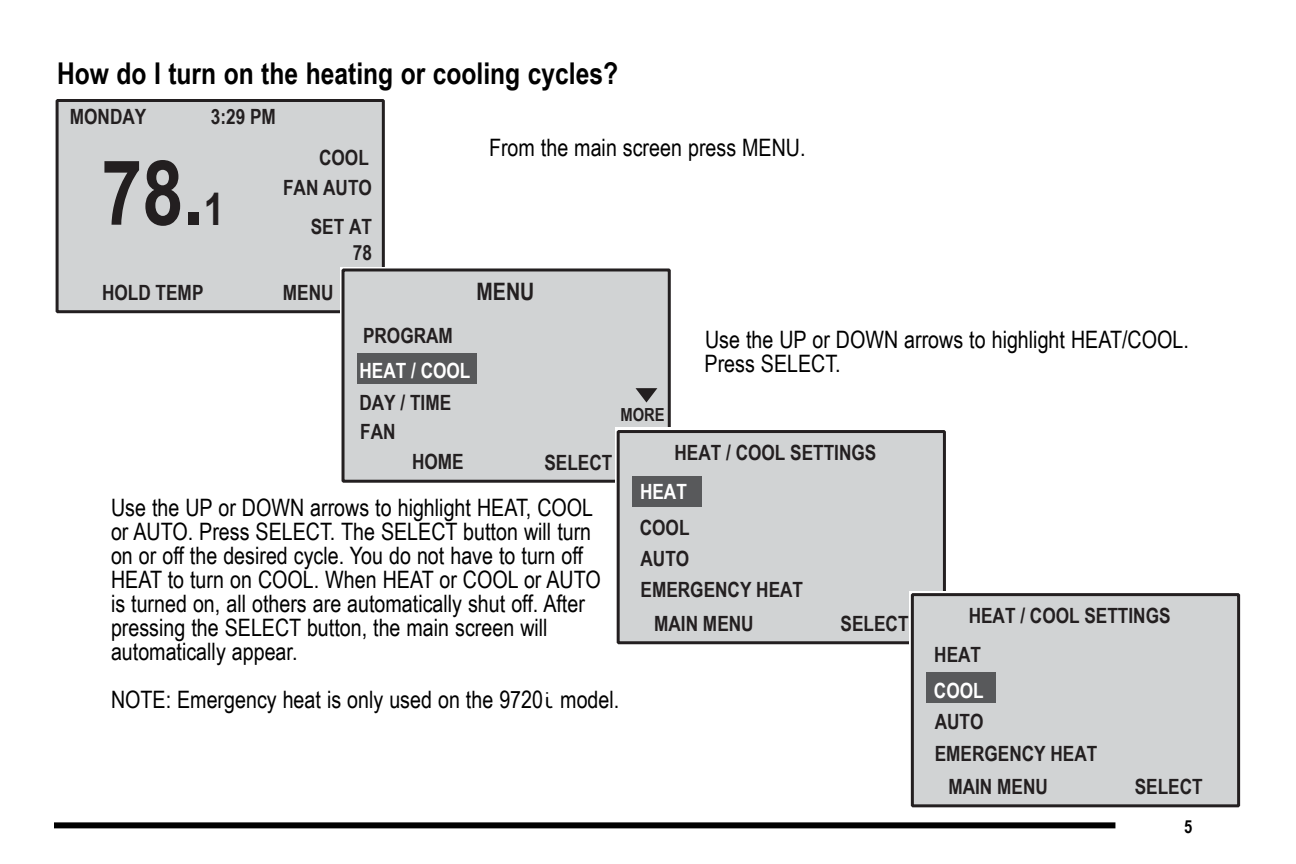
<style>
.page{position:relative;width:1296px;height:864px;background:#fff}
.page>*{position:absolute;margin:0;border:0;box-sizing:border-box;transform-origin:0 0}
.t1{font:700 90px "Arial Narrow";color:#231f20}
.t2{font:700 30px "Arial Narrow";color:#000}
.t3{font:24px/24px "Arial Narrow";color:#000}
.t4{font:700 24px "Arial Narrow";color:#231f20}
.t5{font:700 21px/31.5px "Arial Narrow";color:#231f20;text-align:right}
.t6{font:700 21px "Arial Narrow";color:#fff}
.t7{font:700 18px "Arial Narrow";color:#231f20}
.t8{font:700 18px "Arial Narrow";color:#000}
.s1{font-size:45px}
.s2{font-family:"Platelet"}
</style>
<div class="page">
<div style="left:54px;top:822px;width:1061px;height:6px;background:#000"></div>
<div style="left:56px;top:99px;width:329px;height:214px;background:#d1d3d4;border:3px solid #231f20"></div>
<div style="left:342px;top:268px;width:329px;height:215px;background:#d1d3d4;border:3px solid #231f20"></div>
<svg style="left:636px;top:388px;width:21px;height:15px"></svg>
<div style="left:357px;top:354px;width:120px;height:30px;background:#58595b"></div>
<svg style="left:615px;top:428px;width:294px;height:217px"></svg>
<div style="left:617px;top:430px;width:329px;height:214px;background:#d1d3d4;border:3px solid #231f20"></div>
<div style="left:632px;top:476px;width:69px;height:31px;background:#58595b"></div>
<div style="left:909px;top:592px;width:333px;height:218px;background:linear-gradient(to right,#fff,#fff)"></div>
<div style="left:911px;top:593px;width:329px;height:214px;background:#d1d3d4;border:3px solid #231f20"></div>
<div style="left:926px;top:672px;width:69px;height:31px;background:#58595b"></div>
<p class="t2" style="left:57px;top:56px;width:563px">How do I turn on the heating or cooling cycles?</p>
<p class="t5" style="left:70px;top:101px;width:78px">MONDAY</p>
<p class="t5" style="left:211px;top:101px;width:67px">3:29 PM</p>
<h1 class="t1" style="left:101px;top:141px;width:125px">78.<span class="s1">1</span></h1>
<p class="t5" style="left:283px;top:143px;width:90px;line-height:30px">COOL<br>FAN AUTO</p>
<p class="t5" style="left:311px;top:214px;width:63px;line-height:25.5px">SET AT<br>78</p>
<p class="t5" style="left:102px;top:277px;width:103px">HOLD TEMP</p>
<p class="t5" style="left:283px;top:277px;width:52px">MENU</p>
<p class="t3" style="left:489px;top:135px;width:318px">From the main screen press MENU.</p>
<p class="t4" style="left:477px;top:278px;width:59px">MENU</p>
<p class="t5" style="left:363px;top:320px;width:91px">PROGRAM</p>
<p class="t6" style="left:360px;top:358px;width:112px">HEAT / COOL</p>
<p class="t5" style="left:359px;top:387px;width:93px">DAY / TIME</p>
<p class="t5" style="left:360px;top:415px;width:37px">FAN</p>
<p class="t5" style="left:412px;top:446px;width:53px">HOME</p>
<p class="t5" style="left:544px;top:446px;width:69px">SELECT</p>
<p class="t7" style="left:621px;top:404px;width:46px">MORE</p>
<p class="t3" style="left:705px;top:327px;width:486px">Use the UP or DOWN arrows to highlight HEAT/COOL.<br>Press SELECT.</p>
<p class="t5" style="left:675px;top:436px;width:203px">HEAT / COOL SETTINGS</p>
<p class="t3" style="left:111px;top:495px;width:491px">Use the UP or DOWN arrows to highlight HEAT, COOL or AUTO. Press SELECT. The SELECT button will turn on or off the desired cycle. You do not have to turn off HEAT to turn on COOL. When HEAT or COOL or AUTO is turned on, all others are automatically shut off. After pressing the SELECT button, the main screen will automatically appear.</p>
<p class="t3" style="left:111px;top:687px;width:510px">NOTE: Emergency heat is only used on the 9720<span class="s2">i</span> model.</p>
<p class="t6" style="left:640px;top:480px;width:48px">HEAT</p>
<p class="t5" style="left:640px;top:511px;width:165px;text-align:left">COOL<br>AUTO<br>EMERGENCY HEAT</p>
<p class="t5" style="left:654px;top:607px;width:101px">MAIN MENU</p>
<p class="t5" style="left:841px;top:608px;width:69px">SELECT</p>
<p class="t5" style="left:969px;top:599px;width:203px">HEAT / COOL SETTINGS</p>
<p class="t5" style="left:934px;top:639px;width:48px">HEAT</p>
<p class="t6" style="left:934px;top:678px;width:51px">COOL</p>
<p class="t5" style="left:935px;top:706px;width:164px;text-align:left">AUTO<br>EMERGENCY HEAT</p>
<p class="t5" style="left:948px;top:770px;width:101px">MAIN MENU</p>
<p class="t5" style="left:1135px;top:771px;width:69px">SELECT</p>
<p class="t8" style="left:1184px;top:816px;width:10px">5</p>
</div>
